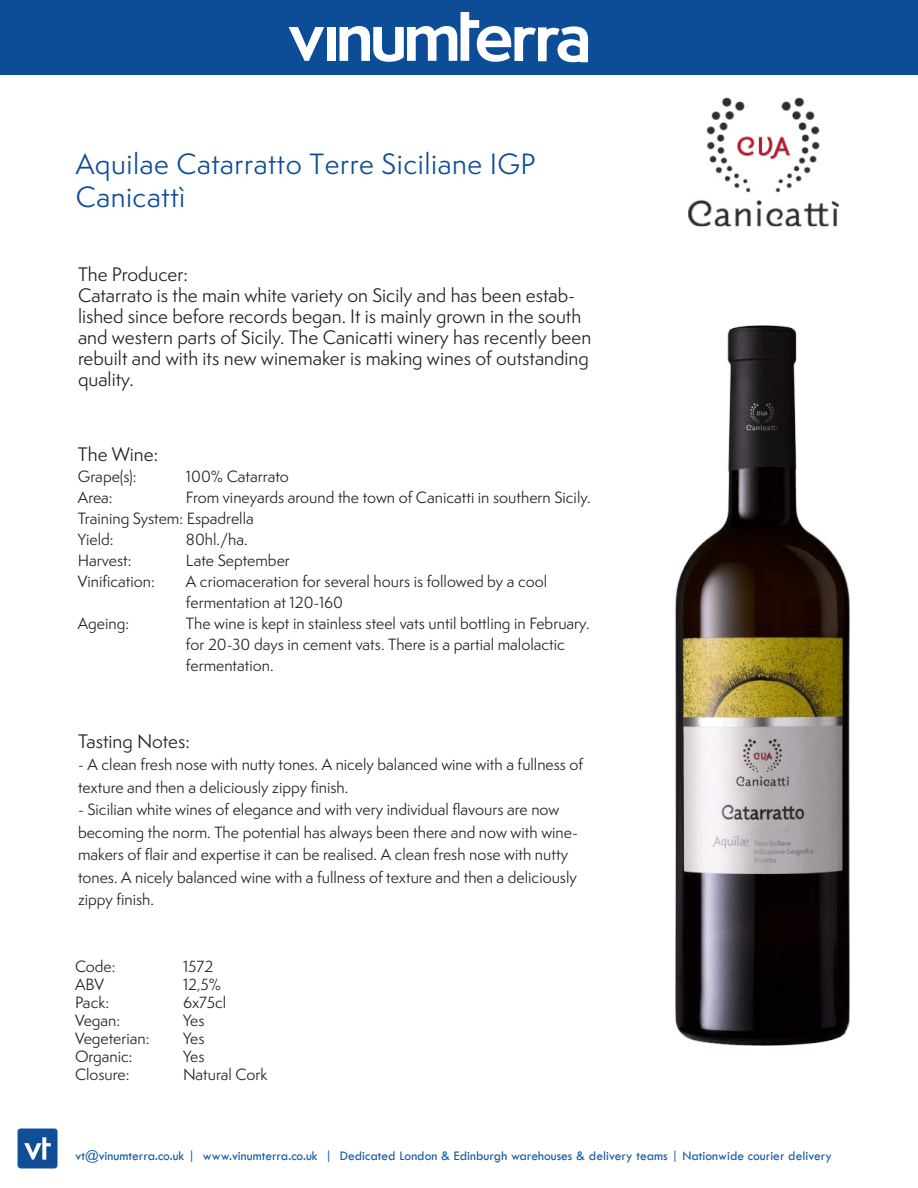
<style>
.page{position:relative;width:918px;height:1188px;background:#fff}
.page>*{position:absolute;margin:0;border:0;box-sizing:border-box;transform-origin:0 0}
.t1{font:27px/32.4px "Semplicita Pro";letter-spacing:.02em;color:#0d4d97}
.t2{font:18px/21px "Semplicita Pro";color:#231f20}
.t3{font:15px/22.5px "Semplicita Pro";color:#231f20}
.t4{font:13.5px "Tw Cen";color:#1159a2}
</style>
<div class="page">
<div style="left:0;top:0;width:918px;height:75px;background:#0d4d97"></div>
<img style="left:17px;top:1128px;width:41px;height:40px">
<svg style="left:289px;top:27px;width:35px;height:34px"></svg>
<div style="left:328px;top:27px;width:8px;height:34px;background:#fff"></div>
<svg style="left:339px;top:12px;width:249px;height:50px"></svg>
<img style="left:676px;top:326px;width:174px;height:720px">
<img style="left:688px;top:97px;width:150px;height:130px">
<h1 class="t1" style="left:76px;top:148px;width:462px">Aquilae Catarratto Terre Siciliane IGP<br>Canicattì</h1>
<p class="t2" style="left:78px;top:264px;width:515px">The Producer:<br>Catarrato is the main white variety on Sicily and has been estab&shy;lished since before records began. It is mainly grown in the south and western parts of Sicily. The Canicatti winery has recently been rebuilt and with its new winemaker is making wines of outstanding quality.</p>
<p class="t2" style="left:78px;top:443px;width:82px">The Wine:</p>
<p class="t3" style="left:78px;top:465px;width:60px">Grape(s):</p>
<p class="t3" style="left:186px;top:465px;width:104px">100% Catarrato</p>
<p class="t3" style="left:78px;top:486px;width:36px">Area:</p>
<p class="t3" style="left:78px;top:486px;width:514px;line-height:21px;text-indent:108px">From vineyards around the town of Canicatti in southern Sicily.<br>Training System: Espadrella<br>Yield:</p>
<p class="t3" style="left:186px;top:528px;width:63px">80hl./ha.</p>
<p class="t3" style="left:78px;top:549px;width:55px">Harvest:</p>
<p class="t3" style="left:186px;top:549px;width:105px">Late September</p>
<p class="t3" style="left:78px;top:570px;width:78px">Vinification:</p>
<p class="t3" style="left:186px;top:570px;width:363px;line-height:21px">A criomaceration for several hours is followed by a cool fermentation at 120-160</p>
<p class="t3" style="left:78px;top:612px;width:53px">Ageing:</p>
<p class="t3" style="left:186px;top:612px;width:405px;line-height:21px">The wine is kept in stainless steel vats until bottling in February. for 20-30 days in cement vats. There is a partial malolactic fermentation.</p>
<p class="t2" style="left:78px;top:730px;width:113px">Tasting Notes:</p>
<p class="t3" style="left:78px;top:753px;width:507px">- A clean fresh nose with nutty tones. A nicely balanced wine with a fullness of texture and then a deliciously zippy finish.</p>
<p class="t3" style="left:78px;top:798px;width:501px">- Sicilian white wines of elegance and with very individual flavours are now becoming the norm. The potential has always been there and now with wine&shy;makers of flair and expertise it can be realised. A clean fresh nose with nutty tones. A nicely balanced wine with a fullness of texture and then a deliciously zippy finish.</p>
<p class="t3" style="left:75px;top:955px;width:42px">Code:</p>
<p class="t3" style="left:183px;top:955px;width:32px">1572</p>
<p class="t3" style="left:75px;top:973px;width:30px">ABV</p>
<p class="t3" style="left:183px;top:973px;width:40px">12,5%</p>
<p class="t3" style="left:75px;top:991px;width:36px">Pack:</p>
<p class="t3" style="left:183px;top:991px;width:45px">6x75cl</p>
<p class="t3" style="left:75px;top:1009px;width:47px">Vegan:</p>
<p class="t3" style="left:183px;top:1009px;width:23px">Yes</p>
<p class="t3" style="left:75px;top:1027px;width:76px">Vegeterian:</p>
<p class="t3" style="left:183px;top:1027px;width:23px">Yes</p>
<p class="t3" style="left:75px;top:1045px;width:59px">Organic:</p>
<p class="t3" style="left:183px;top:1045px;width:23px">Yes</p>
<p class="t3" style="left:75px;top:1063px;width:56px">Closure:</p>
<p class="t3" style="left:183px;top:1063px;width:86px">Natural Cork</p>
<p class="t4" style="left:75px;top:1148px;width:758px">vt@vinumterra.co.uk | www.vinumterra.co.uk | Dedicated London &amp; Edinburgh warehouses &amp; delivery teams | Nationwide courier delivery</p>
</div>
